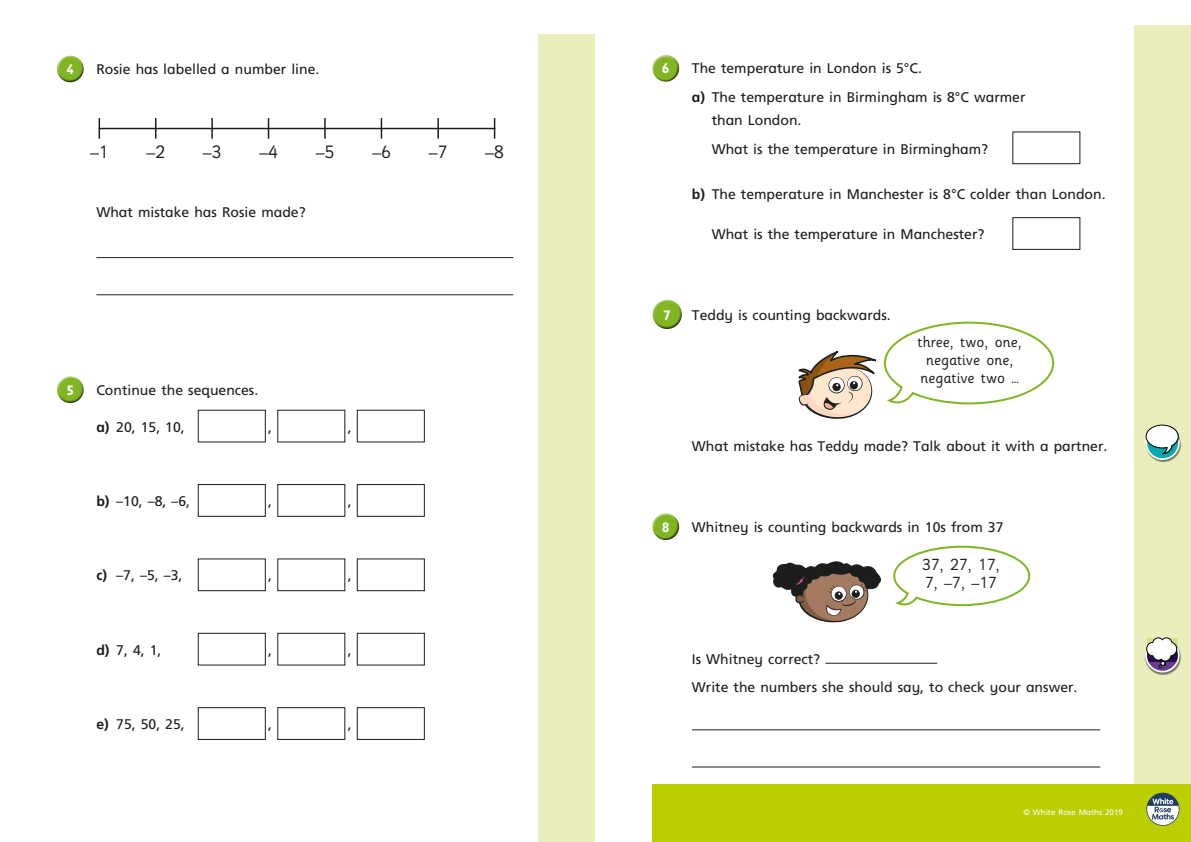
<style>
.page{position:relative;width:1191px;height:842px;background:#fff}
.page>*{position:absolute;margin:0;border:0;box-sizing:border-box;transform-origin:0 0}
.t1{font:17.8px "Sassoon Infant Std";color:#1d1d1b}
.t2{font:16px/18px "Sassoon Infant Std";color:#1d1d1b;text-align:center}
.t3{font:14px/28.7px "Frutiger Inf";color:#1d1d1b}
.t4{font:700 14px "Gill Infant";color:#fff}
.t5{font:8px "Frutiger Inf";color:#fff}
.s1{font-weight:700}
</style>
<div class="page">
<div style="left:539px;top:34px;width:99px;height:808px;background:#eaeebc"></div>
<div style="left:1134px;top:26px;width:57px;height:816px;background:#eaeebc"></div>
<div style="left:595px;top:0;width:48px;height:842px;background:#fff"></div>
<hr style="left:96px;top:257px;width:417px;height:1px;background:#1d1d1b">
<hr style="left:96px;top:294px;width:417px;height:1px;background:#1d1d1b">
<div style="left:56px;top:55px;width:28px;height:22px;background:#fff;opacity:.75"></div>
<div style="left:56px;top:59px;width:29px;height:25px;background:#1d1d1b;opacity:.75"></div>
<div style="left:56px;top:375px;width:28px;height:22px;background:#fff;opacity:.75"></div>
<div style="left:56px;top:380px;width:29px;height:24px;background:#1d1d1b;opacity:.75"></div>
<div style="left:198px;top:410px;width:68px;height:32px;border:1px solid #1d1d1b"></div>
<div style="left:357px;top:410px;width:68px;height:32px;border:1px solid #1d1d1b"></div>
<div style="left:198px;top:484px;width:68px;height:33px;border:1px solid #1d1d1b"></div>
<div style="left:277px;top:484px;width:68px;height:33px;border:1px solid #1d1d1b"></div>
<div style="left:357px;top:484px;width:68px;height:33px;border:1px solid #1d1d1b"></div>
<div style="left:198px;top:558px;width:68px;height:33px;border:1px solid #1d1d1b"></div>
<div style="left:277px;top:558px;width:68px;height:33px;border:1px solid #1d1d1b"></div>
<div style="left:357px;top:558px;width:68px;height:33px;border:1px solid #1d1d1b"></div>
<div style="left:198px;top:633px;width:68px;height:32px;border:1px solid #1d1d1b"></div>
<div style="left:277px;top:633px;width:68px;height:32px;border:1px solid #1d1d1b"></div>
<div style="left:357px;top:633px;width:68px;height:32px;border:1px solid #1d1d1b"></div>
<div style="left:198px;top:707px;width:68px;height:33px;border:1px solid #1d1d1b"></div>
<div style="left:277px;top:707px;width:68px;height:33px;border:1px solid #1d1d1b"></div>
<div style="left:357px;top:707px;width:68px;height:33px;border:1px solid #1d1d1b"></div>
<div style="left:652px;top:785px;width:539px;height:57px;background:#bace00"></div>
<svg style="left:1146px;top:793px;width:33px;height:33px"></svg>
<hr style="left:692px;top:729px;width:408px;height:1px;background:#1d1d1b">
<hr style="left:692px;top:767px;width:408px;height:1px;background:#1d1d1b">
<div style="left:652px;top:54px;width:28px;height:22px;background:#fff;opacity:.75"></div>
<div style="left:652px;top:59px;width:29px;height:24px;background:#1d1d1b;opacity:.75"></div>
<div style="left:1012px;top:131px;width:68px;height:33px;border:1px solid #1d1d1b"></div>
<div style="left:1012px;top:217px;width:68px;height:33px;border:1px solid #1d1d1b"></div>
<div style="left:652px;top:299px;width:30px;height:23px;background:#fff;opacity:.75"></div>
<div style="left:652px;top:304px;width:31px;height:26px;background:#1d1d1b;opacity:.75"></div>
<div style="left:652px;top:512px;width:28px;height:22px;background:#fff;opacity:.75"></div>
<div style="left:652px;top:517px;width:29px;height:24px;background:#1d1d1b;opacity:.75"></div>
<hr style="left:825px;top:663px;width:112px;height:1px;background:#1d1d1b">
<svg style="left:798px;top:351px;width:77px;height:68px"></svg>
<svg style="left:772px;top:561px;width:109px;height:62px"></svg>
<svg style="left:883px;top:321px;width:172px;height:84px"></svg>
<svg style="left:893px;top:545px;width:138px;height:62px"></svg>
<hr style="left:99px;top:128px;width:395px;height:1px;background:#1d1d1b">
<svg style="left:381px;top:119px;width:1px;height:19px"></svg>
<svg style="left:99px;top:119px;width:1px;height:19px"></svg>
<svg style="left:155px;top:119px;width:1px;height:19px"></svg>
<svg style="left:211px;top:119px;width:2px;height:19px"></svg>
<svg style="left:268px;top:119px;width:1px;height:19px"></svg>
<svg style="left:324px;top:119px;width:2px;height:19px"></svg>
<svg style="left:437px;top:119px;width:2px;height:19px"></svg>
<svg style="left:494px;top:119px;width:1px;height:19px"></svg>
<img style="left:1145px;top:639px;width:36px;height:36px">
<svg style="left:1146px;top:639px;width:32px;height:33px"></svg>
<div style="left:1145px;top:638px;width:34px;height:34px;border:2px solid #fff;border-radius:50%"></div>
<svg style="left:1146px;top:637px;width:31px;height:31px"></svg>
<img style="left:1149px;top:436px;width:32px;height:26px">
<svg style="left:1146px;top:427px;width:32px;height:32px"></svg>
<div style="left:1145px;top:426px;width:34px;height:34px;border:2px solid #fff;border-radius:50%"></div>
<svg style="left:1145px;top:425px;width:34px;height:29px"></svg>
<p class="t4" style="left:66px;top:61px;width:9px">4</p>
<p class="t3" style="left:96px;top:55px;width:224px">Rosie has labelled a number line.</p>
<p class="t1" style="left:90px;top:141px;width:20px">–1</p>
<p class="t1" style="left:146px;top:141px;width:20px">–2</p>
<p class="t1" style="left:203px;top:141px;width:20px">–3</p>
<p class="t1" style="left:259px;top:141px;width:20px">–4</p>
<p class="t1" style="left:316px;top:141px;width:20px">–5</p>
<p class="t1" style="left:372px;top:141px;width:20px">–6</p>
<p class="t1" style="left:429px;top:141px;width:20px">–7</p>
<p class="t1" style="left:485px;top:141px;width:20px">–8</p>
<p class="t3" style="left:96px;top:198px;width:211px">What mistake has Rosie made?</p>
<p class="t4" style="left:66px;top:382px;width:9px">5</p>
<p class="t3" style="left:96px;top:375px;width:163px">Continue the sequences.</p>
<p class="t3" style="left:96px;top:412px;width:90px"><span class="s1">a)</span> 20, 15, 10,</p>
<p class="t3" style="left:268px;top:412px;width:5px">,</p>
<p class="t3" style="left:348px;top:412px;width:5px">,</p>
<p class="t3" style="left:96px;top:487px;width:95px"><span class="s1">b)</span> –10, –8, –6,</p>
<p class="t3" style="left:268px;top:487px;width:5px">,</p>
<p class="t3" style="left:348px;top:487px;width:5px">,</p>
<p class="t3" style="left:96px;top:561px;width:87px"><span class="s1">c)</span> –7, –5, –3,</p>
<p class="t3" style="left:268px;top:561px;width:5px">,</p>
<p class="t3" style="left:348px;top:561px;width:5px">,</p>
<p class="t3" style="left:96px;top:635px;width:66px"><span class="s1">d)</span> 7, 4, 1,</p>
<p class="t3" style="left:268px;top:635px;width:5px">,</p>
<p class="t3" style="left:348px;top:635px;width:5px">,</p>
<p class="t3" style="left:96px;top:710px;width:90px"><span class="s1">e)</span> 75, 50, 25,</p>
<p class="t3" style="left:268px;top:710px;width:5px">,</p>
<p class="t3" style="left:348px;top:710px;width:5px">,</p>
<p class="t4" style="left:662px;top:60px;width:9px">6</p>
<p class="t3" style="left:692px;top:54px;width:335px">The temperature in London is 5°C.<br><span class="s1">a)</span> The temperature in Birmingham is 8°C warmer</p>
<p class="t3" style="left:711px;top:105px;width:278px">than London.<br>What is the temperature in Birmingham?</p>
<p class="t3" style="left:692px;top:180px;width:415px"><span class="s1">b)</span> The temperature in Manchester is 8°C colder than London.</p>
<p class="t3" style="left:711px;top:220px;width:274px">What is the temperature in Manchester?</p>
<p class="t4" style="left:663px;top:307px;width:9px">7</p>
<p class="t3" style="left:692px;top:300px;width:200px">Teddy is counting backwards.</p>
<p class="t2" style="left:917px;top:332px;width:106px">three, two, one, negative one, negative two …</p>
<p class="t3" style="left:692px;top:432px;width:417px">What mistake has Teddy made? Talk about it with a partner.</p>
<p class="t4" style="left:662px;top:519px;width:9px">8</p>
<p class="t3" style="left:692px;top:512px;width:313px">Whitney is counting backwards in 10s from 37</p>
<p class="t2" style="left:922px;top:556px;width:79px;text-align:left">37, 27, 17,<br>7, –7, –17</p>
<p class="t3" style="left:692px;top:644px;width:387px">Is Whitney correct?<br>Write the numbers she should say, to check your answer.</p>
<p class="t5" style="left:1023px;top:808px;width:101px">© White Rose Maths 2019</p>
</div>
